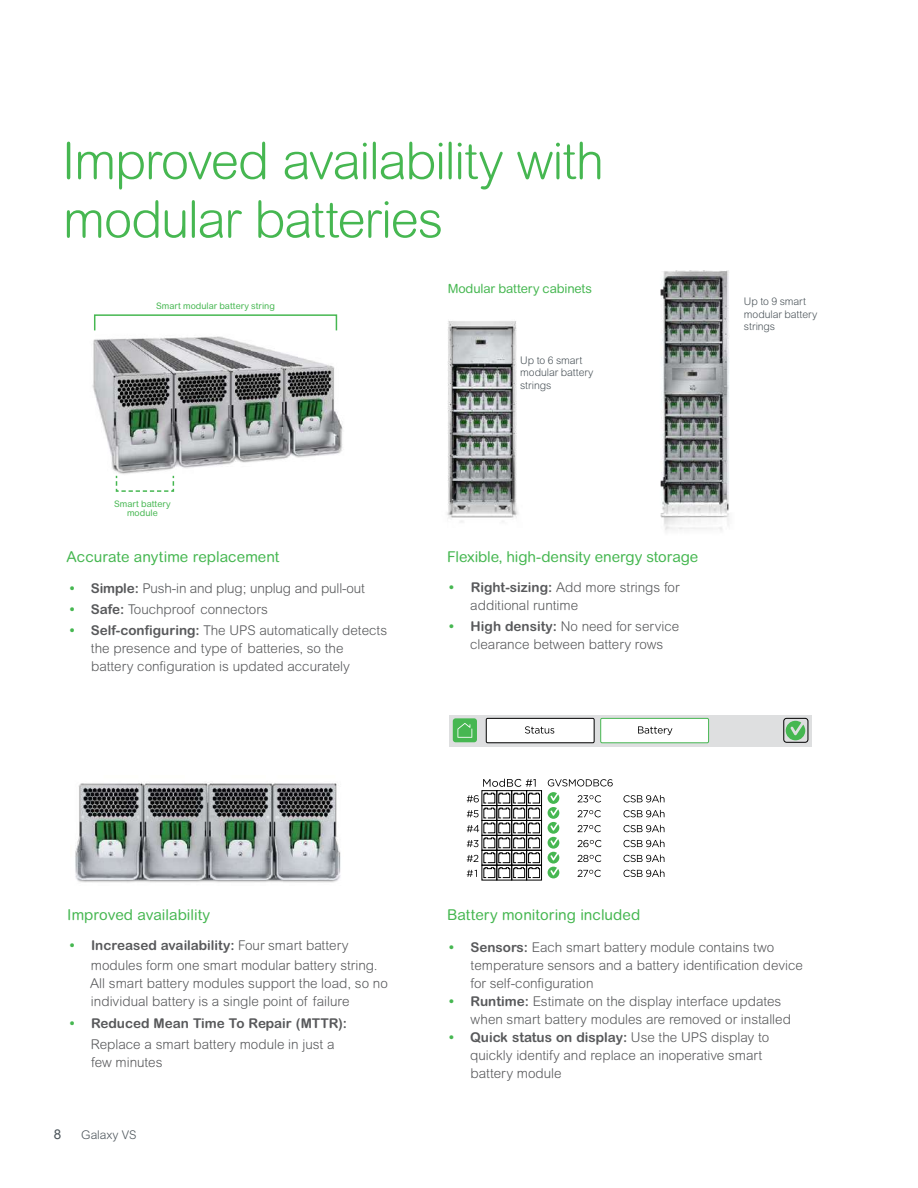
<style>
.page{position:relative;width:918px;height:1188px;background:#fff}
.page>*{position:absolute;margin:0;border:0;box-sizing:border-box;transform-origin:0 0}
.t1{font:300 51px/58.5px "Arial Rounded MT Pro";letter-spacing:-.03em;color:#46b751}
.t2{font:15px "Arial Rounded MT Pro";color:#46b751}
.t3{font:300 13.5px/18px "Arial Rounded MT Std";color:#58595b}
.t4{font:13.5px "Arial";color:#4d555b}
.t5{font:12.75px "Arial Rounded MT Std";letter-spacing:-.01em;color:#46b751}
.t6{font:300 12px "Arial Rounded MT Std";color:#4d555b}
.t7{font:300 10.5px/12.6px "Arial Rounded MT Std";letter-spacing:-.01em;color:#4d555b}
.t8{font:9px/9px "Arial Rounded MT Std";color:#46b751;text-align:center}
.s1{font-weight:700;color:#46b751}
.s2{font-weight:700}
</style>
<div class="page">
<img style="left:447px;top:321px;width:71px;height:201px">
<img style="left:92px;top:329px;width:251px;height:145px">
<img style="left:75px;top:782px;width:266px;height:101px">
<img style="left:660px;top:270px;width:70px;height:261px">
<svg style="left:115px;top:475px;width:60px;height:17px"></svg>
<div style="left:94px;top:314px;width:243px;height:17px;border:2px solid #46b751"></div>
<svg style="left:449px;top:715px;width:363px;height:31px;background:#d8dada"></svg>
<svg style="left:786px;top:721px;width:19px;height:19px"></svg>
<div style="left:783px;top:718px;width:25px;height:25px;border:1px solid #000;border-radius:3px"></div>
<div style="left:453px;top:718px;width:24px;height:24px;background:#46b751;border-radius:3px"></div>
<svg style="left:483px;top:779px;width:53px;height:8px"></svg>
<svg style="left:548px;top:779px;width:65px;height:7px"></svg>
<svg style="left:578px;top:795px;width:23px;height:7px"></svg>
<svg style="left:623px;top:795px;width:41px;height:7px"></svg>
<div style="left:486px;top:718px;width:108px;height:25px;background:#fff"></div>
<div style="left:486px;top:718px;width:108px;height:25px;border:1px solid #000"></div>
<div style="left:601px;top:718px;width:108px;height:25px;background:#fff"></div>
<div style="left:600px;top:718px;width:109px;height:25px;border:1px solid #46b751"></div>
<svg style="left:638px;top:726px;width:34px;height:9px"></svg>
<svg style="left:525px;top:726px;width:29px;height:8px"></svg>
<div style="left:481px;top:790px;width:16px;height:16px;border:1px solid #000"></div>
<div style="left:496px;top:790px;width:16px;height:16px;border:1px solid #000"></div>
<div style="left:511px;top:790px;width:16px;height:16px;border:1px solid #000"></div>
<div style="left:526px;top:790px;width:16px;height:16px;border:1px solid #000"></div>
<svg style="left:578px;top:810px;width:23px;height:7px"></svg>
<svg style="left:623px;top:810px;width:41px;height:7px"></svg>
<div style="left:526px;top:805px;width:16px;height:16px;border:1px solid #000"></div>
<svg style="left:578px;top:825px;width:23px;height:7px"></svg>
<svg style="left:623px;top:825px;width:41px;height:7px"></svg>
<div style="left:526px;top:820px;width:16px;height:16px;border:1px solid #000"></div>
<svg style="left:578px;top:840px;width:24px;height:7px"></svg>
<svg style="left:623px;top:840px;width:41px;height:7px"></svg>
<div style="left:526px;top:835px;width:16px;height:16px;border:1px solid #000"></div>
<svg style="left:578px;top:855px;width:23px;height:7px"></svg>
<svg style="left:623px;top:855px;width:41px;height:7px"></svg>
<div style="left:526px;top:850px;width:16px;height:16px;border:1px solid #000"></div>
<svg style="left:548px;top:792px;width:11px;height:86px"></svg>
<svg style="left:578px;top:870px;width:23px;height:7px"></svg>
<svg style="left:623px;top:870px;width:41px;height:7px"></svg>
<svg style="left:467px;top:793px;width:73px;height:85px"></svg>
<div style="left:526px;top:865px;width:16px;height:16px;border:1px solid #000"></div>
<svg style="left:457px;top:723px;width:15px;height:15px"></svg>
<h1 class="t1" style="left:61px;top:134px;width:544px">Improved availability with modular batteries</h1>
<p class="t8" style="left:156px;top:301px;width:120px">Smart modular battery string</p>
<p class="t8" style="left:114px;top:499px;width:58px">Smart battery module</p>
<p class="t2" style="left:67px;top:547px;width:214px">Accurate anytime replacement</p>
<p class="t3" style="left:70px;top:580px;width:297px"><span class="s1">•</span> <span class="s2">Simple:</span> Push-in and plug; unplug and pull-out</p>
<p class="t3" style="left:70px;top:601px;width:200px"><span class="s1">•</span> <span class="s2">Safe:</span> Touchproof connectors</p>
<p class="t3" style="left:91px;top:622px;width:298px;text-indent:-21px"><span class="s1">•</span> <span class="s2">Self-configuring:</span> The UPS automatically detects the presence and type of batteries, so the battery configuration is updated accurately</p>
<p class="t5" style="left:448px;top:281px;width:146px">Modular battery cabinets</p>
<p class="t7" style="left:520px;top:354px;width:75px">Up to 6 smart modular battery strings</p>
<p class="t2" style="left:447px;top:547px;width:253px">Flexible, high-density energy storage</p>
<p class="t3" style="left:470px;top:578px;width:211px;text-indent:-21px"><span class="s1">•</span> <span class="s2">Right-sizing:</span> Add more strings for additional runtime</p>
<p class="t3" style="left:449px;top:617px;width:232px;text-align:center"><span class="s1">•</span> <span class="s2">High density:</span> No need for service clearance between battery rows</p>
<p class="t7" style="left:744px;top:295px;width:75px">Up to 9 smart modular battery strings</p>
<p class="t2" style="left:67px;top:906px;width:144px">Improved availability</p>
<p class="t3" style="left:91px;top:936px;width:288px;line-height:19.5px;text-indent:-21px"><span class="s1">•</span> <span class="s2">Increased availability:</span> Four smart battery modules form one smart modular battery string.</p>
<p class="t3" style="left:90px;top:974px;width:299px">All smart battery modules support the load, so no individual battery is a single point of failure</p>
<p class="t3" style="left:91px;top:1012px;width:258px;line-height:21.8px;text-indent:-21px"><span class="s1">•</span> <span class="s2">Reduced Mean Time To Repair (MTTR):<br></span>Replace a smart battery module in just a</p>
<p class="t3" style="left:91px;top:1054px;width:73px">few minutes</p>
<p class="t4" style="left:54px;top:1125px;width:9px">8</p>
<p class="t6" style="left:81px;top:1128px;width:57px">Galaxy VS</p>
<p class="t2" style="left:447px;top:906px;width:195px">Battery monitoring included</p>
<p class="t3" style="left:471px;top:938px;width:334px;text-indent:-21px"><span class="s1">•</span> <span class="s2">Sensors:</span> Each smart battery module contains two temperature sensors and a battery identification device for self-configuration</p>
<p class="t3" style="left:470px;top:992px;width:322px;text-indent:-21px"><span class="s1">•</span> <span class="s2">Runtime:</span> Estimate on the display interface updates when smart battery modules are removed or installed</p>
<p class="t3" style="left:470px;top:1028px;width:301px;text-indent:-21px"><span class="s1">•</span> <span class="s2">Quick status on display:</span> Use the UPS display to quickly identify and replace an inoperative smart battery module</p>
</div>
